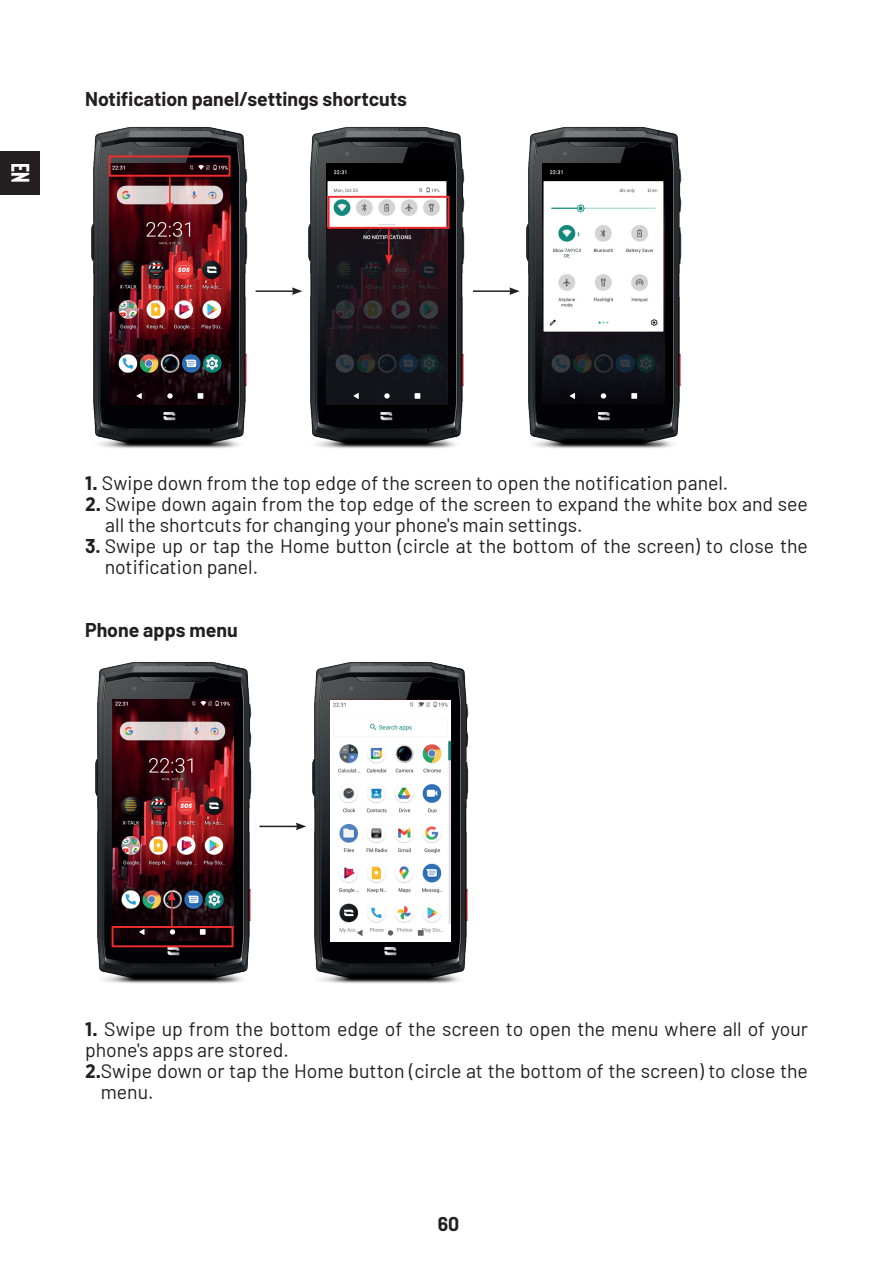
<style>
.page{position:relative;width:893px;height:1263px;background:#fff}
.page>*{position:absolute;margin:0;border:0;box-sizing:border-box;transform-origin:0 0}
.t1{font:700 25.5px "Bison";color:#fff}
.t2{font:19.5px/21px "Barlow";color:#231f20}
.t3{font:700 19.5px "Barlow";color:#231f20}
.s1{font-family:"Gotham Narrow";font-weight:700}
.s2{font-weight:700}
</style>
<div class="page">
<div style="left:0;top:151px;width:40px;height:43px;background:#231f20"></div>
<img style="left:91px;top:127px;width:165px;height:322px">
<hr style="left:256px;top:290px;width:38px;height:2px;background:#231f20">
<svg style="left:292px;top:287px;width:10px;height:8px"></svg>
<img style="left:302px;top:127px;width:163px;height:322px">
<hr style="left:473px;top:290px;width:38px;height:2px;background:#231f20">
<svg style="left:509px;top:287px;width:11px;height:8px"></svg>
<img style="left:526px;top:127px;width:156px;height:322px">
<img style="left:110px;top:164px;width:120px;height:241px">
<img style="left:327px;top:163px;width:120px;height:241px">
<img style="left:543px;top:163px;width:121px;height:241px">
<div style="left:109px;top:155px;width:122px;height:22px;border:2px solid #ee2d30"></div>
<hr style="left:169px;top:177px;width:2px;height:28px;background:#ee2d30">
<svg style="left:166px;top:202px;width:8px;height:11px"></svg>
<div style="left:328px;top:196px;width:121px;height:33px;border:2px solid #ee2d30"></div>
<hr style="left:388px;top:229px;width:2px;height:28px;background:#ee2d30">
<svg style="left:385px;top:254px;width:8px;height:11px"></svg>
<img style="left:95px;top:662px;width:157px;height:322px">
<hr style="left:259px;top:826px;width:39px;height:1px;background:#231f20">
<svg style="left:296px;top:822px;width:10px;height:8px"></svg>
<img style="left:312px;top:662px;width:157px;height:322px">
<img style="left:112px;top:699px;width:121px;height:241px">
<div style="left:112px;top:926px;width:122px;height:21px;border:2px solid #ee2d30"></div>
<hr style="left:171px;top:898px;width:2px;height:28px;background:#ee2d30">
<svg style="left:168px;top:890px;width:8px;height:11px"></svg>
<img style="left:330px;top:701px;width:120px;height:240px">
<h1 class="t1" style="left:36px;top:163px;width:21px;rotate:90deg">EN</h1>
<p class="t3" style="left:85px;top:85px;width:323px">Notification panel/settings shortcuts</p>
<p class="t2" style="left:85px;top:471px;width:645px"><span class="s1">1.</span> Swipe down from the top edge of the screen to open the notification panel.</p>
<p class="t2" style="left:105px;top:492px;width:704px;text-indent:-20px"><span class="s1">2.</span> Swipe down again from the top edge of the screen to expand the white box and see all the shortcuts for changing your phone's main settings.</p>
<p class="t2" style="left:105px;top:534px;width:705px;text-indent:-20px"><span class="s2">3.</span> Swipe up or tap the Home button (circle at the bottom of the screen) to close the notification panel.</p>
<p class="t3" style="left:85px;top:616px;width:154px">Phone apps menu</p>
<p class="t2" style="left:85px;top:1017px;width:724px"><span class="s1">1.</span> Swipe up from the bottom edge of the screen to open the menu where all of your</p>
<p class="t2" style="left:85px;top:1038px;width:205px">phone's apps are stored.</p>
<p class="t2" style="left:85px;top:1059px;width:724px"><span class="s1">2.</span>Swipe down or tap the Home button (circle at the bottom of the screen) to close the</p>
<p class="t2" style="left:101px;top:1080px;width:54px">menu.</p>
<p class="t3" style="left:438px;top:1210px;width:23px">60</p>
</div>
